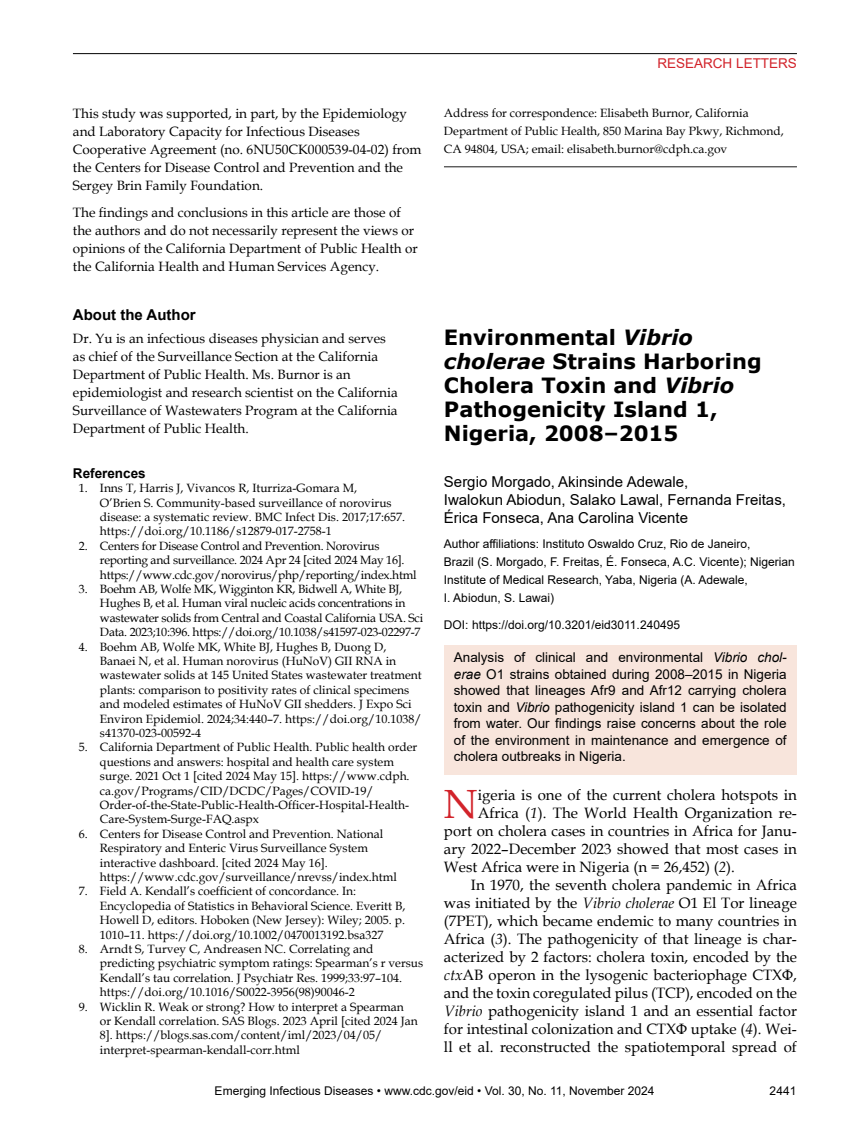
<style>
.page{position:relative;width:851px;height:1134px;background:#fff}
.page>*{position:absolute;margin:0;border:0;box-sizing:border-box;transform-origin:0 0}
.t1{font:40.8px "Book Antiqua";color:#d2232a}
.t2{font:700 21px/24px "Verdana";color:#000}
.t3{font:15px "Book Antiqua";color:#000}
.t4{font:15px/18px "Arial";color:#000}
.t5{font:700 15px "Arial";color:#000}
.t6{font:13.5px/18px "Book Antiqua";color:#000}
.t7{font:13.5px/16.5px "Arial";color:#000;text-align:justify}
.t8{font:13.5px "Arial";color:#d2232a}
.t9{font:700 13.5px "Arial";color:#000}
.t10{font:12px/14.4px "Book Antiqua";color:#000}
.t11{font:12px/14.4px "Book Antiqua";letter-spacing:-.02em;color:#000}
.t12{font:12px/18px "Arial";color:#000}
.s1{font-style:italic}
</style>
<div class="page">
<hr style="left:73px;top:53px;width:723px;height:1px;background:#000">
<hr style="left:444px;top:166px;width:353px;height:1px;background:#333">
<div style="left:444px;top:645px;width:352px;height:129px;background:#f8e5dc"></div>
<p class="t8" style="left:657px;top:54px;width:141px">RESEARCH LETTERS</p>
<p class="t6" style="left:73px;top:104px;width:350px">This study was supported, in part, by the Epidemiology and Laboratory Capacity for Infectious Diseases Cooperative Agreement (no. 6NU50CK000539-04-02) from the Centers for Disease Control and Prevention and the Sergey Brin Family Foundation.</p>
<p class="t6" style="left:73px;top:203px;width:346px">The findings and conclusions in this article are those of the authors and do not necessarily represent the views or opinions of the California Department of Public Health or the California Health and Human Services Agency.</p>
<p class="t5" style="left:73px;top:304px;width:124px">About the Author</p>
<p class="t6" style="left:73px;top:329px;width:326px">Dr. Yu is an infectious diseases physician and serves as chief of the Surveillance Section at the California Department of Public Health. Ms. Burnor is an epidemiologist and research scientist on the California Surveillance of Wastewaters Program at the California Department of Public Health.</p>
<p class="t9" style="left:73px;top:464px;width:74px">References</p>
<p class="t10" style="left:100px;top:481px;width:306px;text-indent:-21px">1. Inns T, Harris J, Vivancos R, Iturriza-Gomara M,<br>O’Brien S. Community-based surveillance of norovirus disease: a systematic review. BMC Infect Dis. 2017;17:657. https://doi.org/10.1186/s12879-017-2758-1</p>
<p class="t11" style="left:100px;top:538px;width:318px;text-indent:-21px">2. Centers for Disease Control and Prevention. Norovirus reporting and surveillance. 2024 Apr 24 [cited 2024 May 16]. https://www.cdc.gov/norovirus/php/reporting/index.html</p>
<p class="t11" style="left:100px;top:581px;width:325px;text-indent:-21px">3. Boehm AB, Wolfe MK, Wigginton KR, Bidwell A, White BJ, Hughes B, et al. Human viral nucleic acids concentrations in wastewater solids from Central and Coastal California USA. Sci Data. 2023;10:396. https://doi.org/10.1038/s41597-023-02297-7</p>
<p class="t10" style="left:100px;top:639px;width:323px;text-indent:-21px">4. Boehm AB, Wolfe MK, White BJ, Hughes B, Duong D, Banaei N, et al. Human norovirus (HuNoV) GII RNA in wastewater solids at 145 United States wastewater treatment plants: comparison to positivity rates of clinical specimens and modeled estimates of HuNoV GII shedders. J Expo Sci Environ Epidemiol. 2024;34:440–7. https://doi.org/10.1038/ s41370-023-00592-4</p>
<p class="t10" style="left:100px;top:740px;width:319px;text-indent:-21px">5. California Department of Public Health. Public health order questions and answers: hospital and health care system surge. 2021 Oct 1 [cited 2024 May 15]. https://www.cdph. ca.gov/Programs/CID/DCDC/Pages/COVID-19/ Order-of-the-State-Public-Health-Officer-Hospital-Health-Care-System-Surge-FAQ.aspx</p>
<p class="t10" style="left:100px;top:826px;width:298px;text-indent:-21px">6. Centers for Disease Control and Prevention. National Respiratory and Enteric Virus Surveillance System interactive dashboard. [cited 2024 May 16]. https://www.cdc.gov/surveillance/nrevss/index.html</p>
<p class="t10" style="left:100px;top:884px;width:307px;text-indent:-21px">7. Field A. Kendall’s coefficient of concordance. In:<br>Encyclopedia of Statistics in Behavioral Science. Everitt B, Howell D, editors. Hoboken (New Jersey): Wiley; 2005. p.<br>1010–11. https://doi.org/10.1002/0470013192.bsa327</p>
<p class="t10" style="left:100px;top:941px;width:325px;text-indent:-21px">8. Arndt S, Turvey C, Andreasen NC. Correlating and predicting psychiatric symptom ratings: Spearman’s r versus Kendall’s tau correlation. J Psychiatr Res. 1999;33:97–104. https://doi.org/10.1016/S0022-3956(98)90046-2</p>
<p class="t10" style="left:100px;top:999px;width:319px;text-indent:-21px">9. Wicklin R. Weak or strong? How to interpret a Spearman or Kendall correlation. SAS Blogs. 2023 April [cited 2024 Jan 8]. https://blogs.sas.com/content/iml/2023/04/05/ interpret-spearman-kendall-corr.html</p>
<p class="t10" style="left:444px;top:103px;width:341px;line-height:18px">Address for correspondence: Elisabeth Burnor, California<br>Department of Public Health, 850 Marina Bay Pkwy, Richmond,<br>CA 94804, USA; email: elisabeth.burnor@cdph.ca.gov</p>
<h2 class="t2" style="left:444px;top:325px;width:319px">Environmental <span class="s1">Vibrio cholerae</span> Strains Harboring<br>Cholera Toxin and <span class="s1">Vibrio<br></span>Pathogenicity Island 1,<br>Nigeria, 2008–2015</h2>
<p class="t4" style="left:444px;top:473px;width:343px">Sergio Morgado, Akinsinde Adewale,<br>Iwalokun Abiodun, Salako Lawal, Fernanda Freitas,<br>Érica Fonseca, Ana Carolina Vicente</p>
<p class="t12" style="left:444px;top:535px;width:352px">Author affiliations: Instituto Oswaldo Cruz, Rio de Janeiro,<br>Brazil (S. Morgado, F. Freitas, É. Fonseca, A.C. Vicente); Nigerian Institute of Medical Research, Yaba, Nigeria (A. Adewale,<br>I. Abiodun, S. Lawai)</p>
<p class="t12" style="left:444px;top:616px;width:237px">DOI: https://doi.org/10.3201/eid3011.240495</p>
<p class="t7" style="left:454px;top:649px;width:334px">Analysis of clinical and environmental <span class="s1">Vibrio chol&shy;erae</span> O1 strains obtained during 2008–2015 in Nigeria showed that lineages Afr9 and Afr12 carrying cholera toxin and <span class="s1">Vibrio</span> pathogenicity island 1 can be isolated from water. Our findings raise concerns about the role of the environment in maintenance and emergence of cholera outbreaks in Nigeria.</p>
<h1 class="t1" style="left:444px;top:776px;width:35px">N</h1>
<p class="t3" style="left:478px;top:784px;width:320px">igeria is one of the current cholera hotspots in</p>
<p class="t3" style="left:478px;top:802px;width:320px">Africa (<span class="s1">1</span>). The World Health Organization re-</p>
<p class="t3" style="left:444px;top:820px;width:354px">port on cholera cases in countries in Africa for Janu-</p>
<p class="t3" style="left:444px;top:838px;width:354px">ary 2022–December 2023 showed that most cases in</p>
<p class="t3" style="left:444px;top:856px;width:292px">West Africa were in Nigeria (n = 26,452) (<span class="s1">2</span>).</p>
<p class="t3" style="left:471px;top:874px;width:327px">In 1970, the seventh cholera pandemic in Africa</p>
<p class="t3" style="left:444px;top:892px;width:354px">was initiated by the <span class="s1">Vibrio cholerae</span> O1 El Tor lineage</p>
<p class="t3" style="left:444px;top:910px;width:354px">(7PET), which became endemic to many countries in</p>
<p class="t3" style="left:444px;top:928px;width:354px">Africa (<span class="s1">3</span>). The pathogenicity of that lineage is char-</p>
<p class="t3" style="left:444px;top:946px;width:354px">acterized by 2 factors: cholera toxin, encoded by the</p>
<p class="t3" style="left:444px;top:964px;width:354px"><span class="s1">ctx</span>AB operon in the lysogenic bacteriophage CTXΦ,</p>
<p class="t3" style="left:444px;top:982px;width:354px">and the toxin coregulated pilus (TCP), encoded on the</p>
<p class="t3" style="left:444px;top:1000px;width:354px"><span class="s1">Vibrio</span> pathogenicity island 1 and an essential factor</p>
<p class="t3" style="left:444px;top:1018px;width:354px">for intestinal colonization and CTXΦ uptake (<span class="s1">4</span>). Wei-</p>
<p class="t3" style="left:444px;top:1036px;width:354px">ll et al. reconstructed the spatiotemporal spread of</p>
<p class="t12" style="left:215px;top:1082px;width:441px">Emerging Infectious Diseases • www.cdc.gov/eid • Vol. 30, No. 11, November 2024</p>
<p class="t12" style="left:769px;top:1082px;width:28px">2441</p>
</div>
